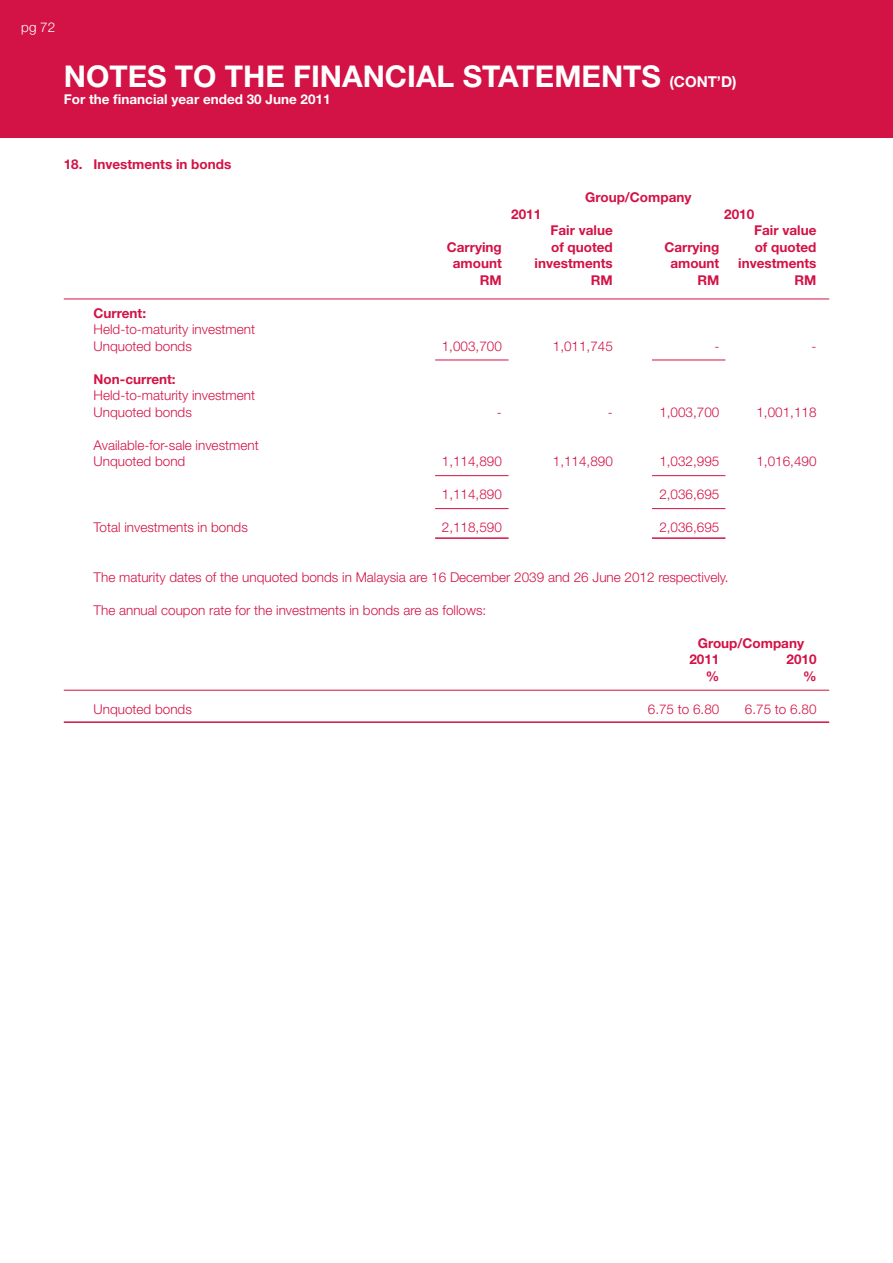
<style>
.page{position:relative;width:893px;height:1263px;background:#fff}
.page>*{position:absolute;margin:0;border:0;box-sizing:border-box;transform-origin:0 0}
.t1{font:700 30px "Helvetica Neue";color:#fff}
.t2{font:300 13.5px/16.5px "Helvetica Neue";color:#d31245}
.t3{font:700 13.5px/16.5px "Helvetica Neue";color:#d31245}
.t4{font:700 13.5px "Helvetica Neue";color:#fff}
.t5{font:300 13.5px "Helvetica Neue";color:#fff}
.s1{font-size:15px}
</style>
<div class="page">
<div style="left:0;top:0;width:893px;height:137px;background:#d31245"></div>
<hr style="left:64px;top:299px;width:765px;height:1px;background:#d31245">
<hr style="left:64px;top:690px;width:765px;height:1px;background:#d31245">
<hr style="left:435px;top:360px;width:74px;height:1px;background:#d31245">
<hr style="left:435px;top:475px;width:74px;height:1px;background:#d31245">
<hr style="left:435px;top:508px;width:74px;height:1px;background:#d31245">
<hr style="left:435px;top:537px;width:74px;height:2px;background:#d31245">
<hr style="left:652px;top:360px;width:73px;height:1px;background:#d31245">
<hr style="left:652px;top:475px;width:73px;height:1px;background:#d31245">
<hr style="left:652px;top:508px;width:73px;height:1px;background:#d31245">
<hr style="left:652px;top:537px;width:73px;height:2px;background:#d31245">
<hr style="left:64px;top:721px;width:765px;height:2px;background:#d31245">
<p class="t5" style="left:21px;top:19px;width:36px">pg 72</p>
<h1 class="t1" style="left:64px;top:58px;width:674px">NOTES TO THE FINANCIAL STATEMENTS <span class="s1">(CONT’D)</span></h1>
<p class="t4" style="left:64px;top:91px;width:268px">For the financial year ended 30 June 2011</p>
<p class="t3" style="left:64px;top:156px;width:169px">18. Investments in bonds</p>
<p class="t3" style="left:94px;top:304px;width:54px">Current:</p>
<p class="t2" style="left:94px;top:321px;width:163px">Held-to-maturity investment<br>Unquoted bonds</p>
<p class="t3" style="left:94px;top:370px;width:84px">Non-current:</p>
<p class="t2" style="left:94px;top:387px;width:163px">Held-to-maturity investment<br>Unquoted bonds</p>
<p class="t2" style="left:94px;top:436px;width:167px">Available-for-sale investment<br>Unquoted bond</p>
<p class="t3" style="left:585px;top:189px;width:108px">Group/Company</p>
<p class="t3" style="left:511px;top:205px;width:32px">2011</p>
<p class="t3" style="left:724px;top:205px;width:32px">2010</p>
<p class="t3" style="left:551px;top:222px;width:64px">Fair value</p>
<p class="t3" style="left:754px;top:222px;width:64px">Fair value</p>
<p class="t3" style="left:447px;top:238px;width:56px">Carrying</p>
<p class="t3" style="left:551px;top:238px;width:63px">of quoted</p>
<p class="t3" style="left:664px;top:238px;width:56px">Carrying</p>
<p class="t3" style="left:755px;top:238px;width:63px">of quoted</p>
<p class="t3" style="left:453px;top:255px;width:50px">amount</p>
<p class="t3" style="left:535px;top:255px;width:80px">investments</p>
<p class="t3" style="left:670px;top:255px;width:50px">amount</p>
<p class="t3" style="left:738px;top:255px;width:80px">investments</p>
<p class="t3" style="left:480px;top:271px;width:23px">RM</p>
<p class="t3" style="left:591px;top:271px;width:23px">RM</p>
<p class="t3" style="left:697px;top:271px;width:23px">RM</p>
<p class="t3" style="left:794px;top:271px;width:23px">RM</p>
<p class="t2" style="left:442px;top:337px;width:62px">1,003,700</p>
<p class="t2" style="left:553px;top:337px;width:62px">1,011,745</p>
<p class="t2" style="left:714px;top:337px;width:6px">-</p>
<p class="t2" style="left:811px;top:337px;width:6px">-</p>
<p class="t2" style="left:497px;top:403px;width:6px">-</p>
<p class="t2" style="left:608px;top:403px;width:6px">-</p>
<p class="t2" style="left:659px;top:403px;width:62px">1,003,700</p>
<p class="t2" style="left:756px;top:403px;width:62px">1,001,118</p>
<p class="t2" style="left:442px;top:453px;width:62px">1,114,890</p>
<p class="t2" style="left:553px;top:453px;width:62px">1,114,890</p>
<p class="t2" style="left:659px;top:453px;width:62px">1,032,995</p>
<p class="t2" style="left:756px;top:453px;width:62px">1,016,490</p>
<p class="t2" style="left:442px;top:486px;width:62px">1,114,890</p>
<p class="t2" style="left:659px;top:486px;width:62px">2,036,695</p>
<p class="t2" style="left:94px;top:519px;width:156px">Total investments in bonds</p>
<p class="t2" style="left:442px;top:519px;width:62px">2,118,590</p>
<p class="t2" style="left:659px;top:519px;width:62px">2,036,695</p>
<p class="t2" style="left:94px;top:568px;width:636px">The maturity dates of the unquoted bonds in Malaysia are 16 December 2039 and 26 June 2012 respectively.</p>
<p class="t2" style="left:94px;top:601px;width:394px">The annual coupon rate for the investments in bonds are as follows:</p>
<p class="t3" style="left:689px;top:634px;width:116px;text-indent:8px">Group/Company<br>2011</p>
<p class="t3" style="left:786px;top:651px;width:32px">2010</p>
<p class="t3" style="left:706px;top:667px;width:15px">%</p>
<p class="t3" style="left:803px;top:667px;width:15px">%</p>
<p class="t2" style="left:94px;top:700px;width:100px">Unquoted bonds</p>
<p class="t2" style="left:648px;top:700px;width:73px">6.75 to 6.80</p>
<p class="t2" style="left:745px;top:700px;width:73px">6.75 to 6.80</p>
</div>
